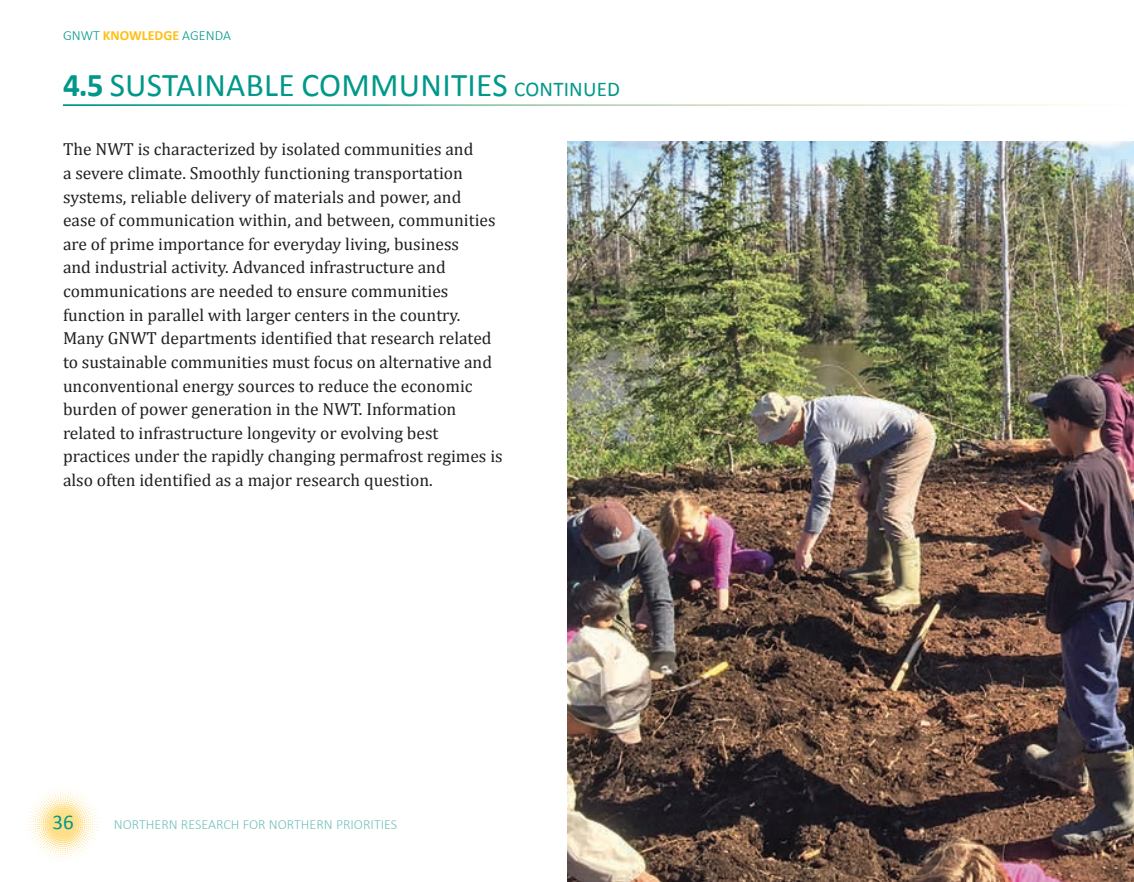
<style>
.page{position:relative;width:1134px;height:882px;background:#fff}
.page>*{position:absolute;margin:0;border:0;box-sizing:border-box;transform-origin:0 0}
.t1{font:33.25px "Calibri";letter-spacing:.01em;color:#00988a}
.t2{font:21px "Calibri";color:#00988a}
.t3{font:17.5px/23.6px "Cambria";color:#231f20}
.t4{font:300 14px "Calibri";color:#74c1bb}
.t5{font:300 14px "Calibri";color:#00988a}
.s1{font-weight:700;color:#febf14}
.s2{font-weight:700}
.s3{font-size:21px}
</style>
<div class="page">
<svg style="left:27px;top:788px;width:72px;height:73px"></svg>
<img style="left:567px;top:142px;width:567px;height:740px">
<p class="t5" style="left:63px;top:27px;width:169px">GNWT <span class="s1">KNOWLEDGE</span> AGENDA</p>
<h1 class="t1" style="left:63px;top:64px;width:559px"><span class="s2">4.5</span> SUSTAINABLE COMMUNITIES <span class="s3">CONTINUED</span></h1>
<p class="t3" style="left:63px;top:138px;width:441px">The NWT is characterized by isolated communities and<br>a severe climate. Smoothly functioning transportation systems, reliable delivery of materials and power, and<br>ease of communication within, and between, communities are of prime importance for everyday living, business<br>and industrial activity. Advanced infrastructure and communications are needed to ensure communities function in parallel with larger centers in the country.<br>Many GNWT departments identified that research related to sustainable communities must focus on alternative and unconventional energy sources to reduce the economic burden of power generation in the NWT. Information related to infrastructure longevity or evolving best practices under the rapidly changing permafrost regimes is also often identified as a major research question.</p>
<p class="t2" style="left:52px;top:809px;width:23px">36</p>
<p class="t4" style="left:114px;top:816px;width:285px">NORTHERN RESEARCH FOR NORTHERN PRIORITIES</p>
</div>
